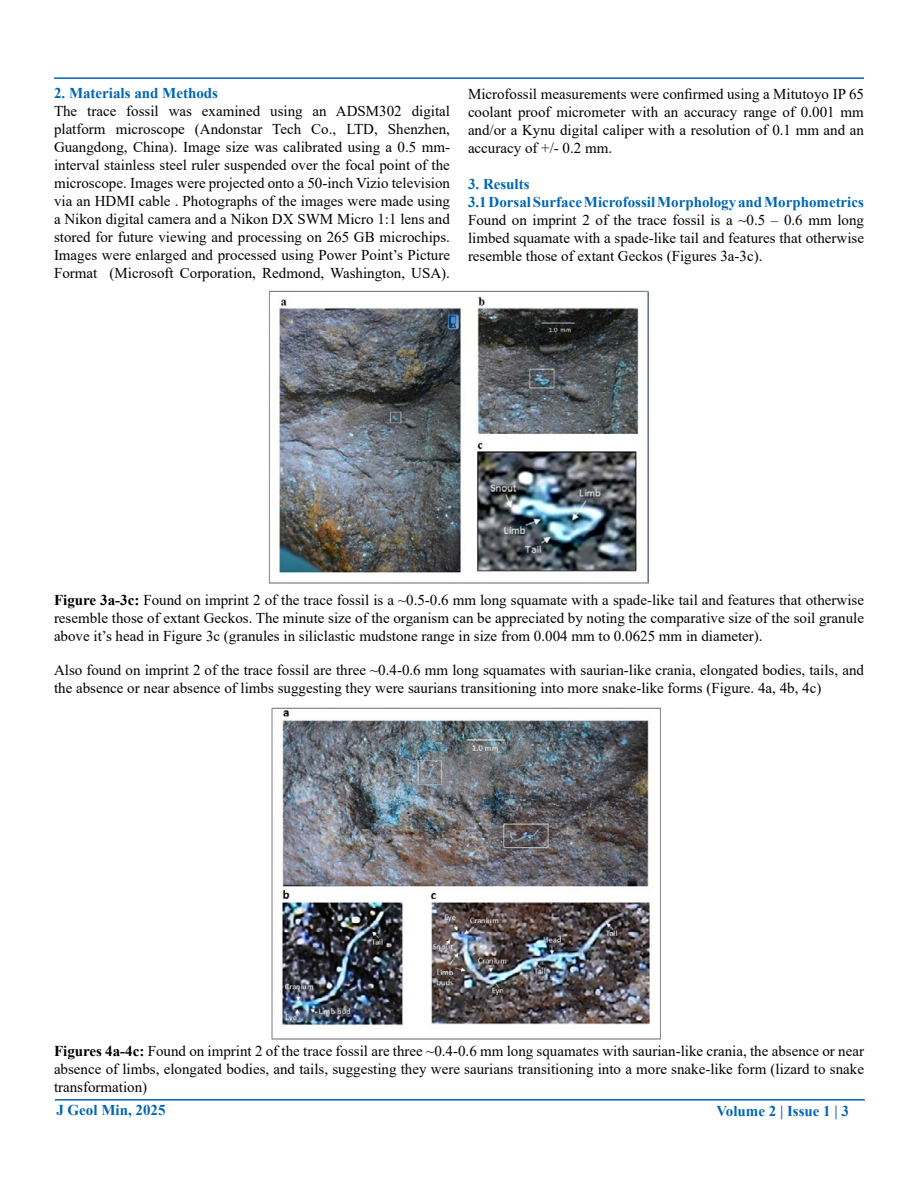
<style>
.page{position:relative;width:918px;height:1188px;background:#fff}
.page>*{position:absolute;margin:0;border:0;box-sizing:border-box;transform-origin:0 0}
.t1{font:15px/18px "Times New Roman";color:#000;text-align:justify}
.t2{font:700 15px/18px "Times New Roman";color:#0066b3}
.t3{font:10.35px "Times New Roman";color:#000}
.t4{font:10.05px "Times New Roman";color:#000}
.s1{font-weight:700}
</style>
<div class="page">
<hr style="left:55px;top:1099px;width:810px;height:2px;background:#0066b3">
<hr style="left:54px;top:77px;width:810px;height:2px;background:#0066b3">
<img style="left:268px;top:290px;width:380px;height:293px">
<img style="left:271px;top:707px;width:390px;height:333px">
<p class="t2" style="left:54px;top:84px;width:166px">2. Materials and Methods</p>
<p class="t1" style="left:54px;top:102px;width:398px">The trace fossil was examined using an ADSM302 digital platform microscope (Andonstar Tech Co., LTD, Shenzhen, Guangdong, China). Image size was calibrated using a 0.5 mm&shy;interval stainless steel ruler suspended over the focal point of the microscope. Images were projected onto a 50-inch Vizio television via an HDMI cable . Photographs of the images were made using a Nikon digital camera and a Nikon DX SWM Micro 1:1 lens and stored for future viewing and processing on 265 GB microchips.<br>Images were enlarged and processed using Power Point’s Picture Format (Microsoft Corporation, Redmond, Washington, USA).</p>
<p class="t1" style="left:468px;top:84px;width:398px">Microfossil measurements were confirmed using a Mitutoyo IP 65 coolant proof micrometer with an accuracy range of 0.001 mm and/or a Kynu digital caliper with a resolution of 0.1 mm and an accuracy of +/- 0.2 mm.</p>
<p class="t2" style="left:468px;top:174px;width:397px">3. Results<br>3.1 Dorsal Surface Microfossil Morphology and Morphometrics</p>
<p class="t1" style="left:468px;top:210px;width:398px">Found on imprint 2 of the trace fossil is a ~0.5 – 0.6 mm long limbed squamate with a spade-like tail and features that otherwise resemble those of extant Geckos (Figures 3a-3c).</p>
<p class="t1" style="left:54px;top:591px;width:812px"><span class="s1">Figure 3a-3c:</span> Found on imprint 2 of the trace fossil is a ~0.5-0.6 mm long squamate with a spade-like tail and features that otherwise resemble those of extant Geckos. The minute size of the organism can be appreciated by noting the comparative size of the soil granule above it’s head in Figure 3c (granules in siliclastic mudstone range in size from 0.004 mm to 0.0625 mm in diameter).</p>
<p class="t1" style="left:54px;top:661px;width:812px">Also found on imprint 2 of the trace fossil are three ~0.4-0.6 mm long squamates with saurian-like crania, elongated bodies, tails, and the absence or near absence of limbs suggesting they were saurians transitioning into more snake-like forms (Figure. 4a, 4b, 4c)</p>
<p class="t4" style="left:267px;top:624px;width:372px">like tail and features that otherwise resemble those of extant Geckos. The minute size of the</p>
<p class="t3" style="left:268px;top:625px;width:401px">Also found on imprint 2 of the trace fossil arethree~0.4-0.6mm long squamates with saurian-like</p>
<p class="t1" style="left:54px;top:1042px;width:812px"><span class="s1">Figures 4a-4c:</span> Found on imprint 2 of the trace fossil are three ~0.4-0.6 mm long squamates with saurian-like crania, the absence or near absence of limbs, elongated bodies, and tails, suggesting they were saurians transitioning into a more snake-like form (lizard to snake transformation)</p>
<p class="t3" style="left:268px;top:1056px;width:400px"><span class="s1">Figures 4a-4c. F</span>ound on imprint 2 of the trace fossil are three~0.4-0.6 mm long squamates with</p>
<p class="t2" style="left:56px;top:1101px;width:111px">J Geol Min, 2025</p>
<p class="t2" style="left:716px;top:1101px;width:134px">Volume 2 | Issue 1 | 3</p>
</div>
